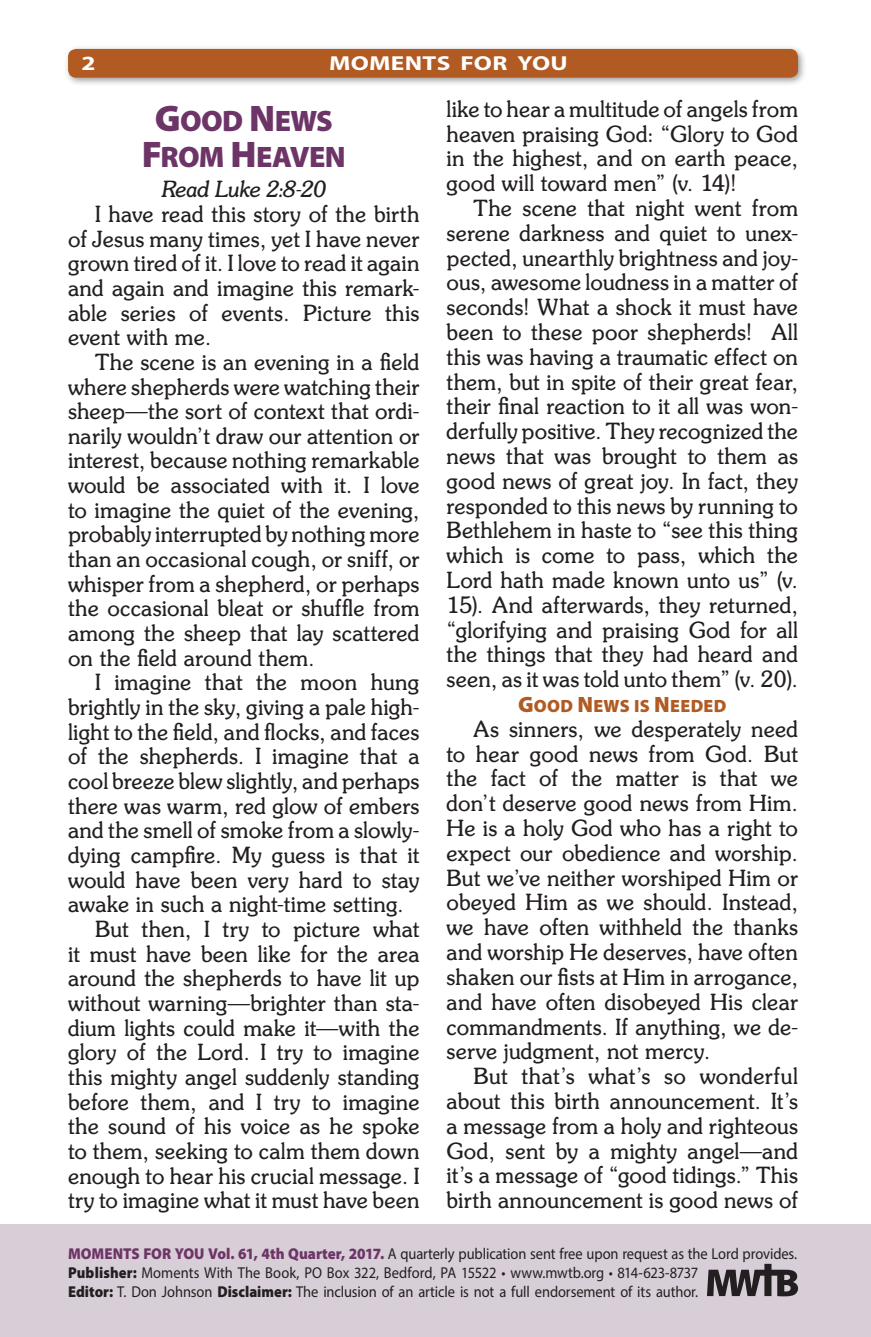
<style>
.page{position:relative;width:871px;height:1337px;background:#fff}
.page>*{position:absolute;margin:0;border:0;box-sizing:border-box;transform-origin:0 0}
.Headline{font:29.7px/36px "Myriad Pro Black SC800";letter-spacing:-.025em;color:#6d3567;text-align:center}
.Body_Text{font:22.28px/24.8px "Souvenir";letter-spacing:.005em;color:#231f20;text-align:justify}
.Body_Text-2{font:italic 22.28px "Souvenir";color:#231f20}
.t1{font:700 20.25px "Myriad Pro";letter-spacing:.01em;color:#fff;scale:1.25 1}
.Subhead{font:17.78px "Myriad Pro Black SC800";letter-spacing:.015em;color:#b15b23}
.Headline-2{font:15.75px/18.9px "Myriad Pro";letter-spacing:-.005em;color:#231f20;scale:.92 1}
.s1{font-size:37.12px}
.s2{font-size:22.28px}
.s3{font-weight:900;color:#6d3567}
.s4{font-weight:900}
</style>
<div class="page">
<div style="left:0;top:1224px;width:871px;height:112px;background:#d8ced7"></div>
<div style="left:63px;top:44px;width:744px;height:43px;background:#231f20;opacity:.45"></div>
<div style="left:68px;top:49px;width:730px;height:29px;background:#b15b23;border-radius:8px"></div>
<svg style="left:707px;top:1263px;width:91px;height:33px"></svg>
<p class="t1" style="left:82px;top:50px;width:13px">2</p>
<p class="t1" style="left:329px;top:50px;width:192px">MOMENTS FOR YOU</p>
<p class="Headline" style="left:142px;top:104px;width:202px"><span class="s1">G</span>OOD <span class="s1">N</span>EWS<br><span class="s1">F</span>ROM <span class="s1">H</span>EAVEN</p>
<p class="Body_Text-2" style="left:161px;top:176px;width:166px">Read Luke 2:8-20</p>
<p class="Body_Text" style="left:68px;top:201px;width:353px;text-indent:27px">I have read this story of the birth of Jesus many times, yet I have never grown tired of it. I love to read it again and again and imagine this remark&shy;able series of events. Picture this event with me.</p>
<p class="Body_Text" style="left:68px;top:349px;width:353px;text-indent:27px">The scene is an evening in a field where shepherds were watching their sheep—the sort of context that ordi&shy;narily wouldn’t draw our attention or interest, because nothing remarkable would be associated with it. I love to imagine the quiet of the evening, probably interrupted by nothing more than an occasional cough, or sniff, or whisper from a shepherd, or perhaps the occasional bleat or shuffle from among the sheep that lay scattered on the field around them.</p>
<p class="Body_Text" style="left:68px;top:669px;width:353px;text-indent:27px">I imagine that the moon hung brightly in the sky, giving a pale high&shy;light to the field, and flocks, and faces of the shepherds. I imagine that a cool breeze blew slightly, and perhaps there was warm, red glow of embers and the smell of smoke from a slowly&shy;dying campfire. My guess is that it would have been very hard to stay awake in such a night-time setting.</p>
<p class="Body_Text" style="left:68px;top:916px;width:353px;text-indent:27px">But then, I try to picture what it must have been like for the area around the shepherds to have lit up without warning—brighter than sta&shy;dium lights could make it—with the glory of the Lord. I try to imagine this mighty angel suddenly standing before them, and I try to imagine the sound of his voice as he spoke to them, seeking to calm them down enough to hear his crucial message. I try to imagine what it must have been</p>
<p class="Body_Text" style="left:446px;top:96px;width:353px">like to hear a multitude of angels from heaven praising God: “Glory to God in the highest, and on earth peace, good will toward men” (v. 14)!</p>
<p class="Body_Text" style="left:446px;top:195px;width:353px;text-indent:27px">The scene that night went from serene darkness and quiet to unex&shy;pected, unearthly brightness and joy&shy;ous, awesome loudness in a matter of seconds! What a shock it must have been to these poor shepherds! All this was having a traumatic effect on them, but in spite of their great fear, their final reaction to it all was won&shy;derfully positive. They recognized the news that was brought to them as good news of great joy. In fact, they responded to this news by running to Bethlehem in haste to “see this thing which is come to pass, which the Lord hath made known unto us” (v.<br>15). And afterwards, they returned, “glorifying and praising God for all the things that they had heard and seen, as it was told unto them” (v. 20).</p>
<p class="Subhead" style="left:518px;top:696px;width:210px"><span class="s2">G</span>OOD <span class="s2">N</span>EWS IS <span class="s2">N</span>EEDED</p>
<p class="Body_Text" style="left:446px;top:716px;width:353px;text-indent:27px">As sinners, we desperately need to hear good news from God. But the fact of the matter is that we don’t deserve good news from Him.<br>He is a holy God who has a right to expect our obedience and worship.<br>But we’ve neither worshiped Him or obeyed Him as we should. Instead, we have often withheld the thanks and worship He deserves, have often shaken our fists at Him in arrogance, and have often disobeyed His clear commandments. If anything, we de&shy;serve judgment, not mercy.</p>
<p class="Body_Text" style="left:446px;top:1063px;width:353px;text-indent:27px">But that’s what’s so wonderful about this birth announcement. It’s a message from a holy and righteous God, sent by a mighty angel—and it’s a message of “good tidings.” This birth announcement is good news of</p>
<p class="Headline-2" style="left:68px;top:1243px;width:794px"><span class="s3">MOMENTS FOR YOU Vol. 61, 4th Quarter, 2017.</span> A quarterly publication sent free upon request as the Lord provides.<br><span class="s4">Publisher:</span> Moments With The Book, PO Box 322, Bedford, PA 15522 • www.mwtb.org • 814-623-8737<br><span class="s4">Editor:</span> T. Don Johnson <span class="s4">Disclaimer:</span> The inclusion of an article is not a full endorsement of its author.</p>
</div>
